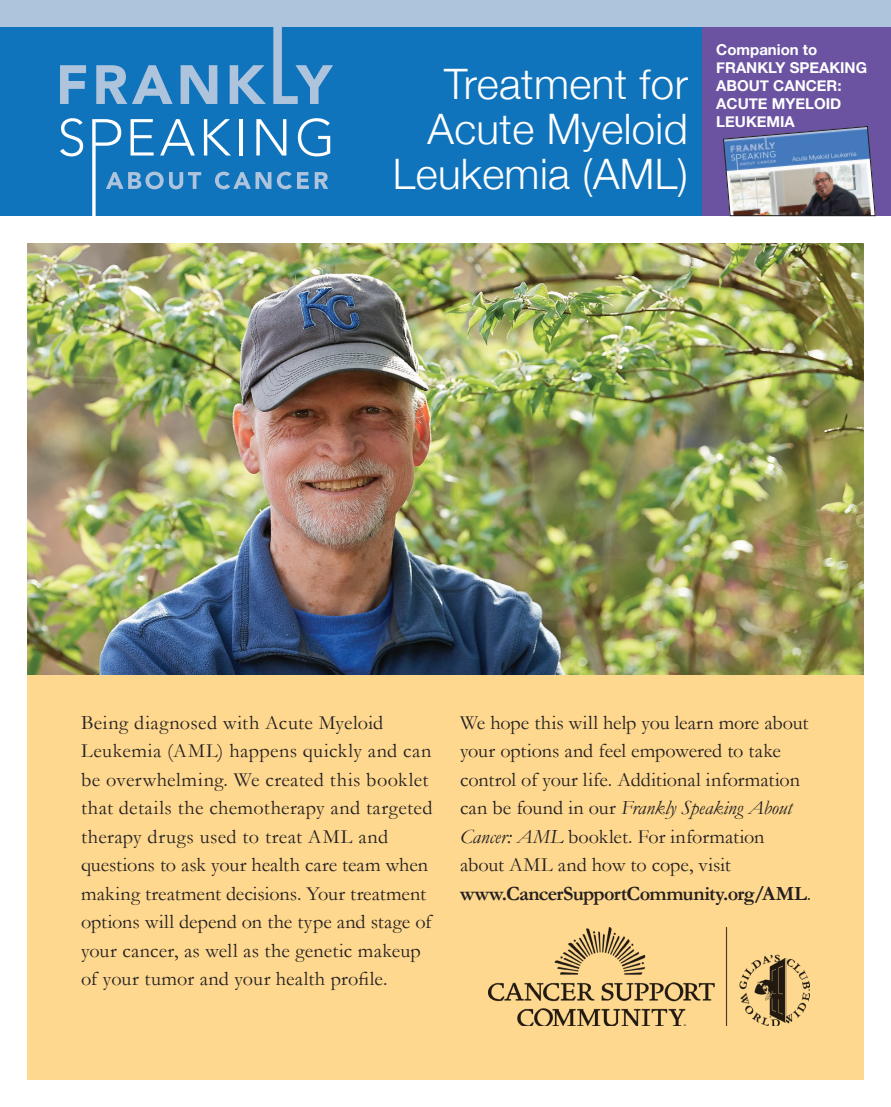
<style>
.page{position:relative;width:891px;height:1107px;background:#fff}
.page>*{position:absolute;margin:0;border:0;box-sizing:border-box;transform-origin:0 0}
.t1{font:300 42px/45px "Helvetica Neue";letter-spacing:.01em;color:#fff;text-align:right}
.t2{font:20.25px/28.5px "Garamond";letter-spacing:.01em;color:#231f20}
.t3{font:700 15px/18px "Helvetica Neue";color:#fff}
.s1{font-style:italic}
.s2{font-weight:700}
</style>
<div class="page">
<div style="left:0;top:27px;width:891px;height:189px;background:#1074bc"></div>
<div style="left:0;top:0;width:891px;height:27px;background:#aec4dc"></div>
<svg style="left:60px;top:118px;width:23px;height:38px"></svg>
<svg style="left:92px;top:119px;width:4px;height:97px"></svg>
<svg style="left:131px;top:119px;width:23px;height:37px"></svg>
<svg style="left:160px;top:119px;width:35px;height:37px"></svg>
<svg style="left:204px;top:119px;width:27px;height:37px"></svg>
<hr style="left:239px;top:119px;width:4px;height:37px;background:#fff">
<svg style="left:256px;top:119px;width:30px;height:37px"></svg>
<svg style="left:298px;top:118px;width:32px;height:38px"></svg>
<svg style="left:95px;top:119px;width:26px;height:27px"></svg>
<svg style="left:60px;top:65px;width:26px;height:39px"></svg>
<svg style="left:96px;top:65px;width:77px;height:39px"></svg>
<svg style="left:181px;top:65px;width:36px;height:39px"></svg>
<svg style="left:230px;top:65px;width:36px;height:39px"></svg>
<svg style="left:273px;top:27px;width:60px;height:77px"></svg>
<svg style="left:106px;top:172px;width:95px;height:17px"></svg>
<svg style="left:215px;top:172px;width:56px;height:17px"></svg>
<svg style="left:277px;top:172px;width:32px;height:17px"></svg>
<svg style="left:315px;top:172px;width:13px;height:17px"></svg>
<div style="left:27px;top:675px;width:837px;height:405px;background:#fed88f"></div>
<img style="left:27px;top:243px;width:837px;height:432px">
<div style="left:702px;top:27px;width:189px;height:189px;background:#6b53a2"></div>
<svg style="left:723px;top:126px;width:153px;height:90px;background:#848faa"></svg>
<img style="left:488px;top:928px;width:322px;height:98px">
<h1 class="t1" style="left:393px;top:58px;width:297px">Treatment for<br>Acute Myeloid<br>Leukemia (AML)</h1>
<p class="t3" style="left:716px;top:41px;width:152px">Companion to<br>FRANKLY SPEAKING<br>ABOUT CANCER:<br>ACUTE MYELOID<br>LEUKEMIA</p>
<p class="t2" style="left:81px;top:708px;width:353px">Being diagnosed with Acute Myeloid Leukemia (AML) happens quickly and can be overwhelming. We created this booklet that details the chemotherapy and targeted therapy drugs used to treat AML and questions to ask your health care team when making treatment decisions. Your treatment options will depend on the type and stage of your cancer, as well as the genetic makeup of your tumor and your health profile.</p>
<p class="t2" style="left:460px;top:708px;width:353px">We hope this will help you learn more about your options and feel empowered to take control of your life. Additional information can be found in our <span class="s1">Frankly Speaking About Cancer: AML</span> booklet. For information about AML and how to cope, visit <span class="s2">www.CancerSupportCommunity.org/AML</span>.</p>
</div>
